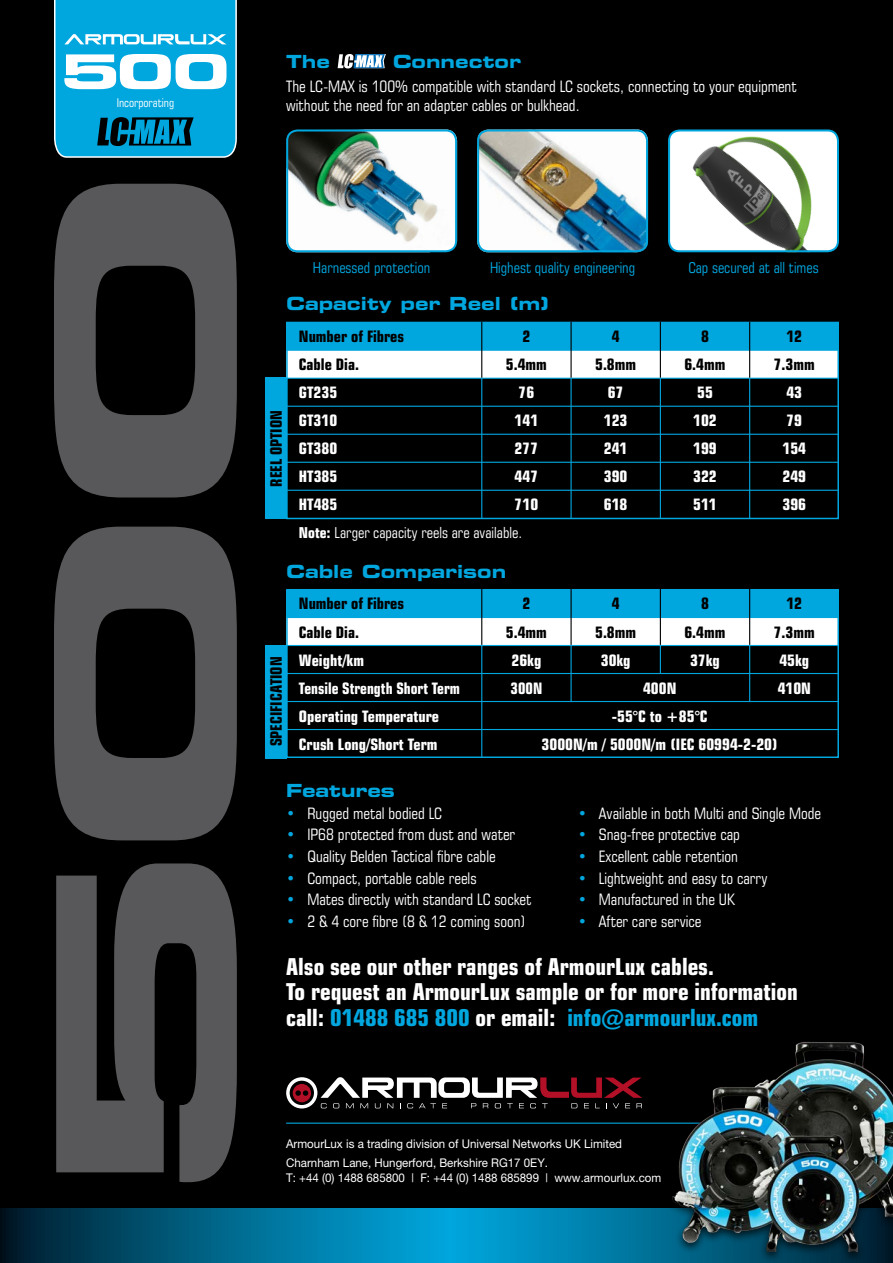
<style>
.page{position:relative;width:893px;height:1263px;background:#000}
.page>*{position:absolute;margin:0;border:0;box-sizing:border-box;transform-origin:0 0}
.t1{font:700 condensed 23.25px/25.5px "Square 721 BT";color:#fff}
.t2{font:700 expanded 18px "Square 721 BT";color:#00a6de}
.t3{font:condensed 15.75px/19.5px "Square 721 BT";color:#fff}
.t4{font:700 condensed 15.75px "Square 721 BT";color:#fff}
.t5{font:700 condensed 15.75px "Square 721 BT";color:#000}
.t6{font:700 condensed 15.75px "Square 721 BT";color:#fff;scale:.95 1}
.t7{font:condensed 15px "Square 721 BT";color:#00a6de}
.t8{font:condensed 15px "Square 721 BT";color:#fff}
.t9{font:12px/19.2px "Helvetica Neue";color:#fff;scale:.96 1}
.t10{font:condensed 12px "Square 721 BT";color:#fff}
.s1{font-weight:700}
.s2{color:#00a6de}
</style>
<div class="page">
<svg style="left:286px;top:1077px;width:356px;height:31px"></svg>
<hr style="left:286px;top:1122px;width:553px;height:2px;background:#00a6de">
<img style="left:288px;top:132px;width:169px;height:120px">
<div style="left:286px;top:129px;width:171px;height:123px;border:2px solid #00a6de;border-radius:10px"></div>
<img style="left:478px;top:132px;width:170px;height:120px">
<div style="left:477px;top:129px;width:171px;height:123px;border:2px solid #00a6de;border-radius:10px"></div>
<img style="left:669px;top:132px;width:170px;height:120px">
<div style="left:668px;top:129px;width:171px;height:123px;border:2px solid #00a6de;border-radius:10px"></div>
<div style="left:265px;top:378px;width:21px;height:141px;background:#00a6de"></div>
<div style="left:286px;top:323px;width:552px;height:27px;background:#00a6de"></div>
<div style="left:286px;top:350px;width:552px;height:28px;background:#fff"></div>
<hr style="left:286px;top:350px;width:553px;height:1px;background:#00a6de">
<hr style="left:286px;top:378px;width:553px;height:1px;background:#00a6de">
<hr style="left:286px;top:406px;width:553px;height:1px;background:#00a6de">
<hr style="left:286px;top:434px;width:553px;height:1px;background:#00a6de">
<hr style="left:286px;top:462px;width:553px;height:1px;background:#00a6de">
<hr style="left:286px;top:490px;width:553px;height:1px;background:#00a6de">
<div style="left:286px;top:322px;width:553px;height:197px;border:2px solid #00a6de"></div>
<hr style="left:660px;top:378px;width:1px;height:140px;background:#00a6de">
<hr style="left:749px;top:378px;width:1px;height:140px;background:#00a6de">
<hr style="left:570px;top:378px;width:2px;height:140px;background:#00a6de">
<hr style="left:481px;top:378px;width:1px;height:140px;background:#00a6de">
<div style="left:265px;top:645px;width:21px;height:113px;background:#00a6de"></div>
<div style="left:286px;top:590px;width:552px;height:27px;background:#00a6de"></div>
<div style="left:286px;top:617px;width:552px;height:28px;background:#fff"></div>
<hr style="left:286px;top:617px;width:553px;height:1px;background:#00a6de">
<hr style="left:286px;top:645px;width:553px;height:1px;background:#00a6de">
<hr style="left:286px;top:673px;width:553px;height:1px;background:#00a6de">
<hr style="left:286px;top:701px;width:553px;height:1px;background:#00a6de">
<hr style="left:286px;top:729px;width:553px;height:1px;background:#00a6de">
<div style="left:286px;top:589px;width:553px;height:169px;border:2px solid #00a6de"></div>
<hr style="left:749px;top:645px;width:1px;height:56px;background:#00a6de">
<svg style="left:660px;top:646px;width:1px;height:27px"></svg>
<hr style="left:570px;top:645px;width:2px;height:56px;background:#00a6de">
<hr style="left:481px;top:645px;width:1px;height:113px;background:#00a6de">
<hr style="left:749px;top:589px;width:1px;height:56px;background:#000">
<hr style="left:660px;top:589px;width:1px;height:56px;background:#000">
<hr style="left:570px;top:589px;width:2px;height:56px;background:#000">
<hr style="left:481px;top:589px;width:1px;height:56px;background:#000">
<hr style="left:660px;top:322px;width:1px;height:56px;background:#000">
<hr style="left:749px;top:322px;width:1px;height:56px;background:#000">
<hr style="left:570px;top:322px;width:2px;height:56px;background:#000">
<hr style="left:481px;top:322px;width:1px;height:56px;background:#000">
<svg style="left:0;top:1209px;width:651px;height:54px;background:#007098"></svg>
<svg style="left:54px;top:184px;width:183px;height:998px;fill:#58585a"></svg>
<img style="left:651px;top:1042px;width:242px;height:221px">
<svg style="left:54px;top:0;width:183px;height:158px;background:#2faed9"></svg>
<svg style="left:338px;top:54px;width:48px;height:14px"></svg>
<p class="t10" style="left:117px;top:96px;width:59px">Incorporating</p>
<p class="t2" style="left:286px;top:50px;width:45px">The</p>
<p class="t2" style="left:393px;top:50px;width:130px">Connector</p>
<p class="t3" style="left:286px;top:76px;width:512px">The LC-MAX is 100% compatible with standard LC sockets, connecting to your equipment without the need for an adapter cables or bulkhead.</p>
<p class="t7" style="left:313px;top:258px;width:119px">Harnessed protection</p>
<p class="t7" style="left:490px;top:258px;width:147px">Highest quality engineering</p>
<p class="t7" style="left:688px;top:258px;width:132px">Cap secured at all times</p>
<p class="t2" style="left:286px;top:293px;width:264px">Capacity per Reel (m)</p>
<p class="t5" style="left:299px;top:327px;width:107px">Number of Fibres</p>
<p class="t5" style="left:522px;top:327px;width:9px">2</p>
<p class="t5" style="left:612px;top:327px;width:9px">4</p>
<p class="t5" style="left:701px;top:327px;width:9px">8</p>
<p class="t5" style="left:786px;top:327px;width:17px">12</p>
<p class="t5" style="left:299px;top:355px;width:62px">Cable Dia.</p>
<p class="t5" style="left:506px;top:355px;width:43px">5.4mm</p>
<p class="t5" style="left:595px;top:355px;width:43px">5.8mm</p>
<p class="t5" style="left:684px;top:355px;width:43px">6.4mm</p>
<p class="t5" style="left:774px;top:355px;width:43px">7.3mm</p>
<p class="t4" style="left:299px;top:383px;width:40px">GT235</p>
<p class="t4" style="left:518px;top:383px;width:17px">76</p>
<p class="t4" style="left:608px;top:383px;width:17px">67</p>
<p class="t4" style="left:697px;top:383px;width:17px">55</p>
<p class="t4" style="left:786px;top:383px;width:17px">43</p>
<p class="t4" style="left:299px;top:411px;width:40px">GT310</p>
<p class="t4" style="left:515px;top:411px;width:25px">141</p>
<p class="t4" style="left:604px;top:411px;width:25px">123</p>
<p class="t4" style="left:693px;top:411px;width:25px">102</p>
<p class="t4" style="left:786px;top:411px;width:17px">79</p>
<p class="t4" style="left:299px;top:439px;width:40px">GT380</p>
<p class="t4" style="left:515px;top:439px;width:25px">277</p>
<p class="t4" style="left:604px;top:439px;width:25px">241</p>
<p class="t4" style="left:693px;top:439px;width:25px">199</p>
<p class="t4" style="left:782px;top:439px;width:25px">154</p>
<p class="t4" style="left:299px;top:467px;width:40px">HT385</p>
<p class="t4" style="left:515px;top:467px;width:25px">447</p>
<p class="t4" style="left:604px;top:467px;width:25px">390</p>
<p class="t4" style="left:693px;top:467px;width:25px">322</p>
<p class="t4" style="left:782px;top:467px;width:25px">249</p>
<p class="t4" style="left:299px;top:495px;width:40px">HT485</p>
<p class="t4" style="left:515px;top:495px;width:25px">710</p>
<p class="t4" style="left:604px;top:495px;width:25px">618</p>
<p class="t4" style="left:693px;top:495px;width:25px">511</p>
<p class="t4" style="left:782px;top:495px;width:25px">396</p>
<p class="t8" style="left:299px;top:524px;width:225px"><span class="s1">Note:</span> Larger capacity reels are available.</p>
<p class="t2" style="left:286px;top:560px;width:221px">Cable Comparison</p>
<p class="t5" style="left:267px;top:487px;width:78px;rotate:-90deg">REEL OPTION</p>
<p class="t5" style="left:267px;top:746px;width:91px;rotate:-90deg">SPECIFICATION</p>
<p class="t5" style="left:299px;top:594px;width:107px">Number of Fibres</p>
<p class="t5" style="left:522px;top:594px;width:9px">2</p>
<p class="t5" style="left:612px;top:594px;width:9px">4</p>
<p class="t5" style="left:701px;top:594px;width:9px">8</p>
<p class="t5" style="left:786px;top:594px;width:17px">12</p>
<p class="t5" style="left:299px;top:622px;width:62px">Cable Dia.</p>
<p class="t5" style="left:506px;top:622px;width:43px">5.4mm</p>
<p class="t5" style="left:595px;top:622px;width:43px">5.8mm</p>
<p class="t5" style="left:684px;top:622px;width:43px">6.4mm</p>
<p class="t5" style="left:774px;top:622px;width:43px">7.3mm</p>
<p class="t4" style="left:299px;top:650px;width:67px">Weight/km</p>
<p class="t4" style="left:511px;top:650px;width:31px">26kg</p>
<p class="t4" style="left:601px;top:650px;width:31px">30kg</p>
<p class="t4" style="left:690px;top:650px;width:31px">37kg</p>
<p class="t4" style="left:779px;top:650px;width:31px">45kg</p>
<p class="t6" style="left:299px;top:678px;width:171px">Tensile Strength Short Term</p>
<p class="t6" style="left:511px;top:678px;width:35px">300N</p>
<p class="t4" style="left:643px;top:678px;width:35px">400N</p>
<p class="t4" style="left:778px;top:678px;width:35px">410N</p>
<p class="t4" style="left:299px;top:706px;width:142px">Operating Temperature</p>
<p class="t4" style="left:612px;top:706px;width:97px">-55°C to +85°C</p>
<p class="t4" style="left:299px;top:734px;width:140px">Crush Long/Short Term</p>
<p class="t4" style="left:542px;top:734px;width:238px">3000N/m / 5000N/m (IEC 60994-2-20)</p>
<p class="t2" style="left:286px;top:780px;width:110px">Features</p>
<p class="t3" style="left:286px;top:803px;width:157px"><span class="s2">•</span> Rugged metal bodied LC</p>
<p class="t3" style="left:286px;top:825px;width:230px"><span class="s2">•</span> IP68 protected from dust and water</p>
<p class="t3" style="left:286px;top:846px;width:211px"><span class="s2">•</span> Quality Belden Tactical fibre cable</p>
<p class="t3" style="left:286px;top:868px;width:192px"><span class="s2">•</span> Compact, portable cable reels</p>
<p class="t3" style="left:286px;top:890px;width:247px"><span class="s2">•</span> Mates directly with standard LC socket</p>
<p class="t3" style="left:286px;top:911px;width:241px"><span class="s2">•</span> 2 &amp; 4 core fibre (8 &amp; 12 coming soon)</p>
<p class="t3" style="left:578px;top:803px;width:245px"><span class="s2">•</span> Available in both Multi and Single Mode</p>
<p class="t3" style="left:578px;top:825px;width:164px"><span class="s2">•</span> Snag-free protective cap</p>
<p class="t3" style="left:578px;top:846px;width:162px"><span class="s2">•</span> Excellent cable retention</p>
<p class="t3" style="left:578px;top:868px;width:191px"><span class="s2">•</span> Lightweight and easy to carry</p>
<p class="t3" style="left:578px;top:890px;width:159px"><span class="s2">•</span> Manufactured in the UK</p>
<p class="t3" style="left:578px;top:911px;width:125px"><span class="s2">•</span> After care service</p>
<h1 class="t1" style="left:286px;top:954px;width:513px">Also see our other ranges of ArmourLux cables.<br>To request an ArmourLux sample or for more information call: <span class="s2">01488 685 800</span> or email: <span class="s2">info@armourlux.com</span></h1>
<p class="t9" style="left:286px;top:1134px;width:351px">ArmourLux is a trading division of Universal Networks UK Limited<br>Charnham Lane, Hungerford, Berkshire RG17 0EY.</p>
<p class="t9" style="left:286px;top:1168px;width:392px">T: +44 (0) 1488 685800 | F: +44 (0) 1488 685899 | www.armourlux.com</p>
</div>
